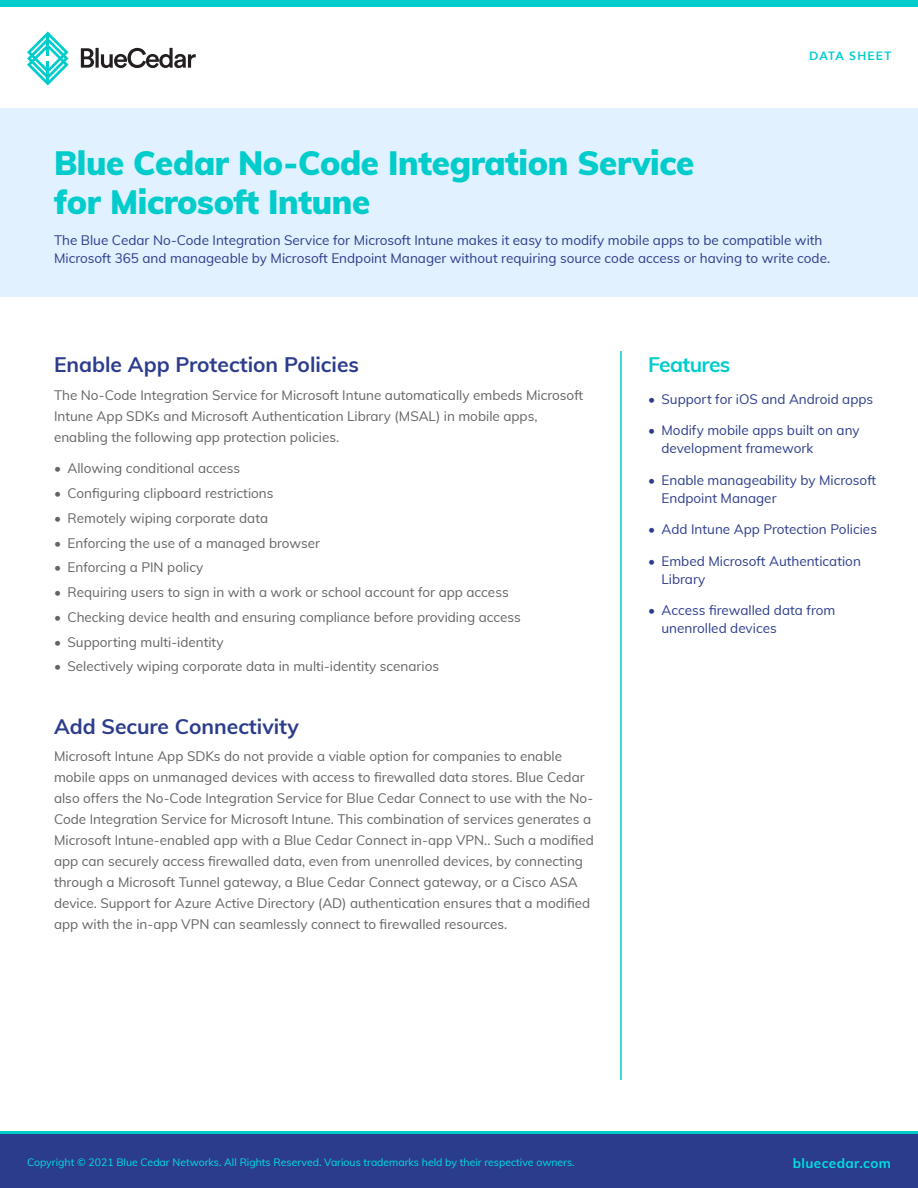
<style>
.page{position:relative;width:918px;height:1188px;background:#fff}
.page>*{position:absolute;margin:0;border:0;box-sizing:border-box;transform-origin:0 0}
.t1{font:900 33px/39px "Muli";letter-spacing:-.01em;color:#0cc}
.t2{font:700 21px "Muli";color:#2c3c8c}
.t3{font:700 21px "Muli";letter-spacing:-.03em;color:#0cc}
.t4{font:13.5px/21px "Muli";color:#636366}
.t5{font:13.5px/18px "Muli";color:#2c3c8c}
.t6{font:700 13.5px "Muli";letter-spacing:.03em;color:#00e0e0}
.t7{font:600 12px "Avenir Next";letter-spacing:.1em;color:#0cc}
.t8{font:10.5px "Muli";color:#00e0e0}
</style>
<div class="page">
<div style="left:0;top:108px;width:918px;height:189px;background:#e1f1ff"></div>
<svg style="left:81px;top:48px;width:115px;height:20px"></svg>
<svg style="left:27px;top:31px;width:42px;height:55px"></svg>
<div style="left:0;top:0;width:918px;height:6px;background:#0cc"></div>
<hr style="left:620px;top:351px;width:2px;height:729px;background:#0cc">
<div style="left:0;top:1134px;width:918px;height:54px;background:#2c3c8c"></div>
<hr style="left:0;top:1131px;width:918px;height:3px;background:#0cc">
<p class="t7" style="left:809px;top:46px;width:83px">DATA SHEET</p>
<p class="t1" style="left:54px;top:142px;width:642px">Blue Cedar No-Code Integration Service for Microsoft Intune</p>
<p class="t5" style="left:54px;top:231px;width:778px">The Blue Cedar No-Code Integration Service for Microsoft Intune makes it easy to modify mobile apps to be compatible with<br>Microsoft 365 and manageable by Microsoft Endpoint Manager without requiring source code access or having to write code.</p>
<p class="t2" style="left:54px;top:349px;width:307px">Enable App Protection Policies</p>
<p class="t4" style="left:54px;top:384px;width:531px">The No-Code Integration Service for Microsoft Intune automatically embeds Microsoft<br>Intune App SDKs and Microsoft Authentication Library (MSAL) in mobile apps, enabling the following app protection policies.</p>
<p class="t4" style="left:54px;top:457px;width:188px">• Allowing conditional access</p>
<p class="t4" style="left:54px;top:482px;width:221px">• Configuring clipboard restrictions</p>
<p class="t4" style="left:54px;top:507px;width:216px">• Remotely wiping corporate data</p>
<p class="t4" style="left:54px;top:532px;width:268px">• Enforcing the use of a managed browser</p>
<p class="t4" style="left:54px;top:556px;width:151px">• Enforcing a PIN policy</p>
<p class="t4" style="left:54px;top:581px;width:456px">• Requiring users to sign in with a work or school account for app access</p>
<p class="t4" style="left:54px;top:606px;width:468px">• Checking device health and ensuring compliance before providing access</p>
<p class="t4" style="left:54px;top:631px;width:171px">• Supporting multi-identity</p>
<p class="t4" style="left:54px;top:655px;width:387px">• Selectively wiping corporate data in multi-identity scenarios</p>
<p class="t2" style="left:54px;top:711px;width:246px">Add Secure Connectivity</p>
<p class="t4" style="left:54px;top:745px;width:542px">Microsoft Intune App SDKs do not provide a viable option for companies to enable mobile apps on unmanaged devices with access to firewalled data stores. Blue Cedar also offers the No-Code Integration Service for Blue Cedar Connect to use with the No-Code Integration Service for Microsoft Intune. This combination of services generates a Microsoft Intune-enabled app with a Blue Cedar Connect in-app VPN.. Such a modified app can securely access firewalled data, even from unenrolled devices, by connecting through a Microsoft Tunnel gateway, a Blue Cedar Connect gateway, or a Cisco ASA device. Support for Azure Active Directory (AD) authentication ensures that a modified app with the in-app VPN can seamlessly connect to firewalled resources.</p>
<p class="t3" style="left:648px;top:349px;width:84px">Features</p>
<p class="t5" style="left:648px;top:389px;width:227px">• Support for iOS and Android apps</p>
<p class="t5" style="left:662px;top:421px;width:200px;text-indent:-14px">• Modify mobile apps built on any development framework</p>
<p class="t5" style="left:662px;top:470px;width:216px;text-indent:-14px">• Enable manageability by Microsoft<br>Endpoint Manager</p>
<p class="t5" style="left:648px;top:520px;width:231px">• Add Intune App Protection Policies</p>
<p class="t5" style="left:662px;top:551px;width:201px;text-indent:-14px">• Embed Microsoft Authentication<br>Library</p>
<p class="t5" style="left:662px;top:601px;width:175px;text-indent:-14px">• Access firewalled data from unenrolled devices</p>
<p class="t8" style="left:27px;top:1155px;width:549px">Copyright © 2021 Blue Cedar Networks. All Rights Reserved. Various trademarks held by their respective owners.</p>
<p class="t6" style="left:793px;top:1153px;width:100px">bluecedar.com</p>
</div>
